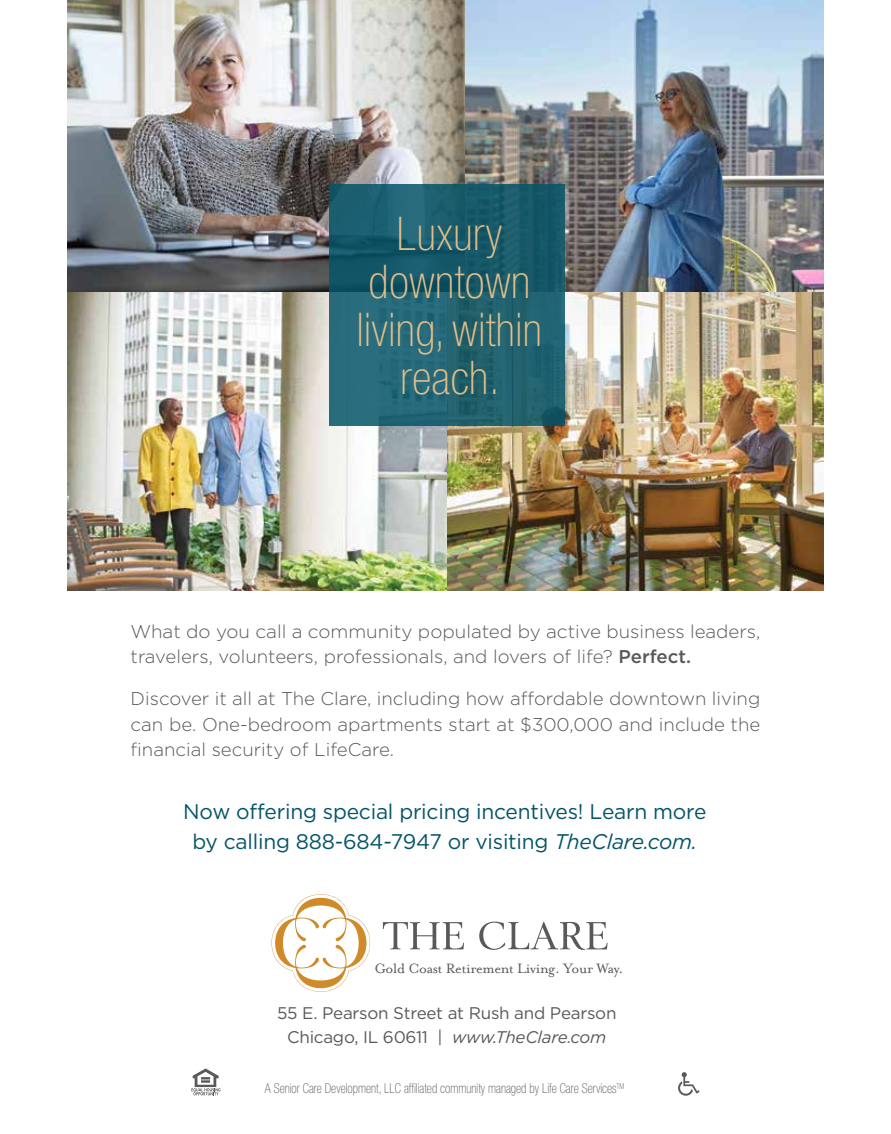
<style>
.page{position:relative;width:891px;height:1134px;background:#fff}
.page>*{position:absolute;margin:0;border:0;box-sizing:border-box;transform-origin:0 0}
.t1{font:100 condensed 46.5px/48.2px "Helvetica Neue";letter-spacing:.01em;color:#e4be89;text-align:center}
.t2{font:21.15px/30px "Gotham";letter-spacing:-.01em;color:#055468;text-align:center}
.t3{font:300 18.45px/25.7px "Gotham";color:#58595b}
.t4{font:16.8px/24px "Gotham";letter-spacing:-.015em;color:#58595b;text-align:center}
.t5{font:15.6px "Mrs Eaves Roman";letter-spacing:-.015em;color:#58595b}
.t6{font:100 condensed 13.65px "Helvetica Neue";color:#58595b;scale:.91 1}
.s1{font-weight:500}
.s2{font-style:italic}
</style>
<div class="page">
<img style="left:68px;top:0;width:756px;height:307px">
<img style="left:68px;top:293px;width:755px;height:298px">
<svg style="left:329px;top:184px;width:236px;height:241px;background:#1e606f"></svg>
<svg style="left:383px;top:922px;width:81px;height:27px"></svg>
<svg style="left:479px;top:922px;width:129px;height:28px"></svg>
<svg style="left:272px;top:894px;width:98px;height:98px"></svg>
<svg style="left:191px;top:1069px;width:29px;height:26px"></svg>
<svg style="left:678px;top:1072px;width:22px;height:24px"></svg>
<h1 class="t1" style="left:357px;top:209px;width:187px">Luxury downtown living, within reach.</h1>
<p class="t3" style="left:131px;top:618px;width:631px">What do you call a community populated by active business leaders, travelers, volunteers, professionals, and lovers of life? <span class="s1">Perfect.</span></p>
<p class="t3" style="left:131px;top:685px;width:631px;text-align:justify">Discover it all at The Clare, including how affordable downtown living can be. One-bedroom apartments start at $300,000 and include the financial security of LifeCare.</p>
<p class="t2" style="left:183px;top:797px;width:525px">Now offering special pricing incentives! Learn more by calling 888-684-7947 or visiting <span class="s2">TheClare.com.</span></p>
<p class="t5" style="left:374px;top:960px;width:251px">Gold Coast Retirement Living. Your Way.</p>
<p class="t4" style="left:277px;top:1000px;width:341px">55 E. Pearson Street at Rush and Pearson<br>Chicago, IL 60611 | <span class="s2">www.TheClare.com</span></p>
<p class="t6" style="left:265px;top:1081px;width:396px">A Senior Care Development, LLC affiliated community managed by Life Care Services<sup>TM</sup></p>
</div>
